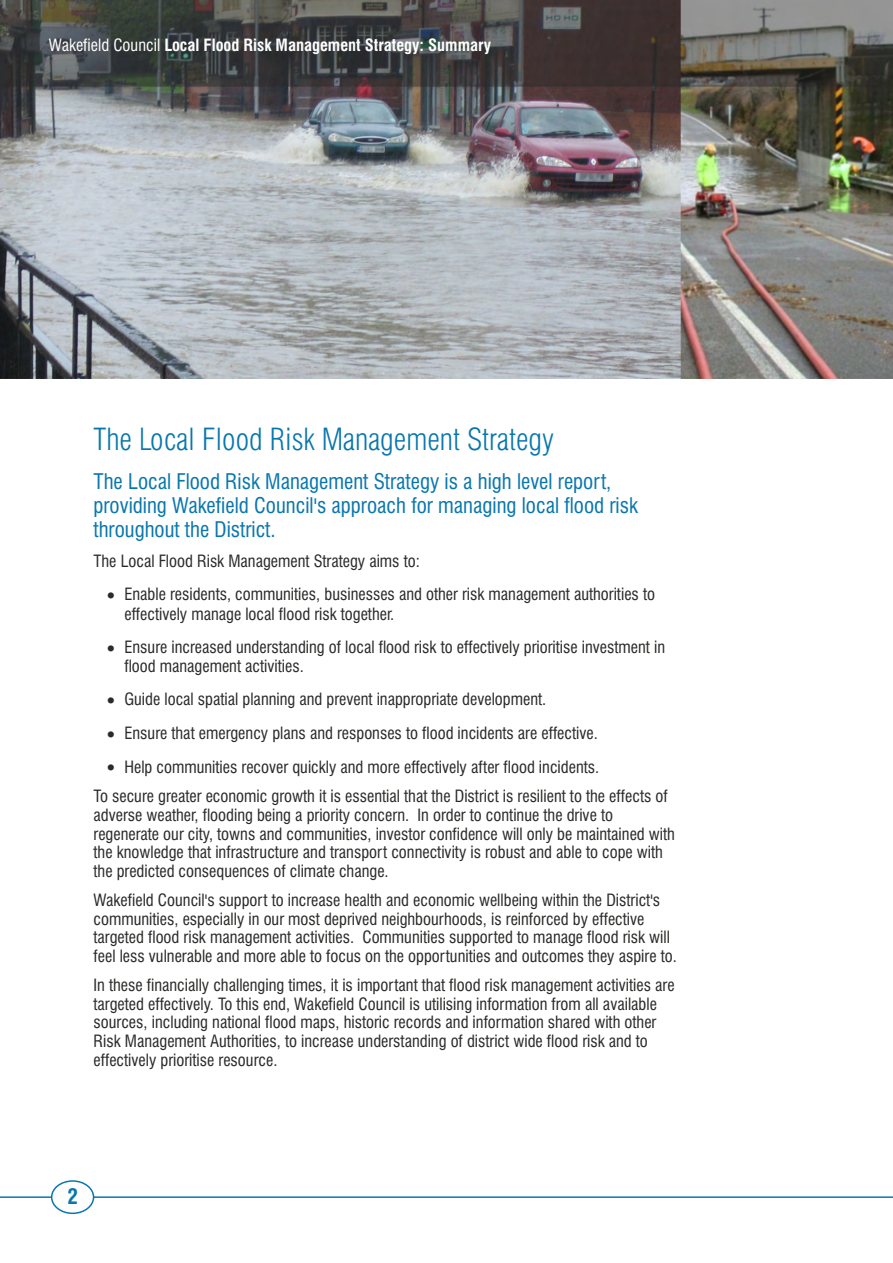
<style>
.page{position:relative;width:893px;height:1263px;background:#fff}
.page>*{position:absolute;margin:0;border:0;box-sizing:border-box;transform-origin:0 0}
.t1{font:300 condensed 30px "Swiss 721 BT";color:#0977ad}
.t2{font:condensed 21px/23.9px "Swiss 721 BT";color:#0977ad}
.t3{font:700 condensed 21px "Swiss 721 BT";color:#0977ad}
.t4{font:condensed 16.5px/18.8px "Swiss 721 BT";color:#2b2a29}
.t5{font:700 condensed 16.5px "Swiss 721 BT";color:#fefefe}
.s1{font-weight:400}
</style>
<div class="page">
<img style="left:0;top:0;width:893px;height:379px">
<hr style="left:94px;top:1196px;width:799px;height:2px;background:#0977ad">
<div style="left:51px;top:1180px;width:43px;height:34px;background:#fefefe;border:2px solid #0977ad;border-radius:50%"></div>
<hr style="left:0;top:1196px;width:52px;height:2px;background:#0977ad">
<p class="t5" style="left:49px;top:39px;width:444px"><span class="s1">Wakefield Council</span> Local Flood Risk Management Strategy: Summary</p>
<h1 class="t1" style="left:94px;top:427px;width:462px">The Local Flood Risk Management Strategy</h1>
<p class="t2" style="left:94px;top:472px;width:546px">The Local Flood Risk Management Strategy is a high level report, providing Wakefield Council's approach for managing local flood risk throughout the District.</p>
<p class="t4" style="left:94px;top:553px;width:328px">The Local Flood Risk Management Strategy aims to:</p>
<p class="t4" style="left:124px;top:586px;width:532px;line-height:19.4px;text-indent:-18px">• Enable residents, communities, businesses and other risk management authorities to effectively manage local flood risk together.</p>
<p class="t4" style="left:124px;top:639px;width:542px;line-height:19.4px;text-indent:-18px">• Ensure increased understanding of local flood risk to effectively prioritise investment in flood management activities.</p>
<p class="t4" style="left:106px;top:691px;width:441px">• Guide local spatial planning and prevent inappropriate development.</p>
<p class="t4" style="left:106px;top:725px;width:493px">• Ensure that emergency plans and responses to flood incidents are effective.</p>
<p class="t4" style="left:94px;top:753px;width:576px;line-height:29.4px;text-indent:13px">• Help communities recover quickly and more effectively after flood incidents.<br>To secure greater economic growth it is essential that the District is resilient to the effects of</p>
<p class="t4" style="left:94px;top:807px;width:583px">adverse weather, flooding being a priority concern. In order to continue the drive to regenerate our city, towns and communities, investor confidence will only be maintained with the knowledge that infrastructure and transport connectivity is robust and able to cope with the predicted consequences of climate change.</p>
<p class="t4" style="left:94px;top:892px;width:585px">Wakefield Council's support to increase health and economic wellbeing within the District's communities, especially in our most deprived neighbourhoods, is reinforced by effective targeted flood risk management activities. Communities supported to manage flood risk will feel less vulnerable and more able to focus on the opportunities and outcomes they aspire to.</p>
<p class="t4" style="left:94px;top:977px;width:582px">In these financially challenging times, it is important that flood risk management activities are targeted effectively. To this end, Wakefield Council is utilising information from all available sources, including national flood maps, historic records and information shared with other Risk Management Authorities, to increase understanding of district wide flood risk and to effectively prioritise resource.</p>
<p class="t3" style="left:67px;top:1188px;width:12px">2</p>
</div>
